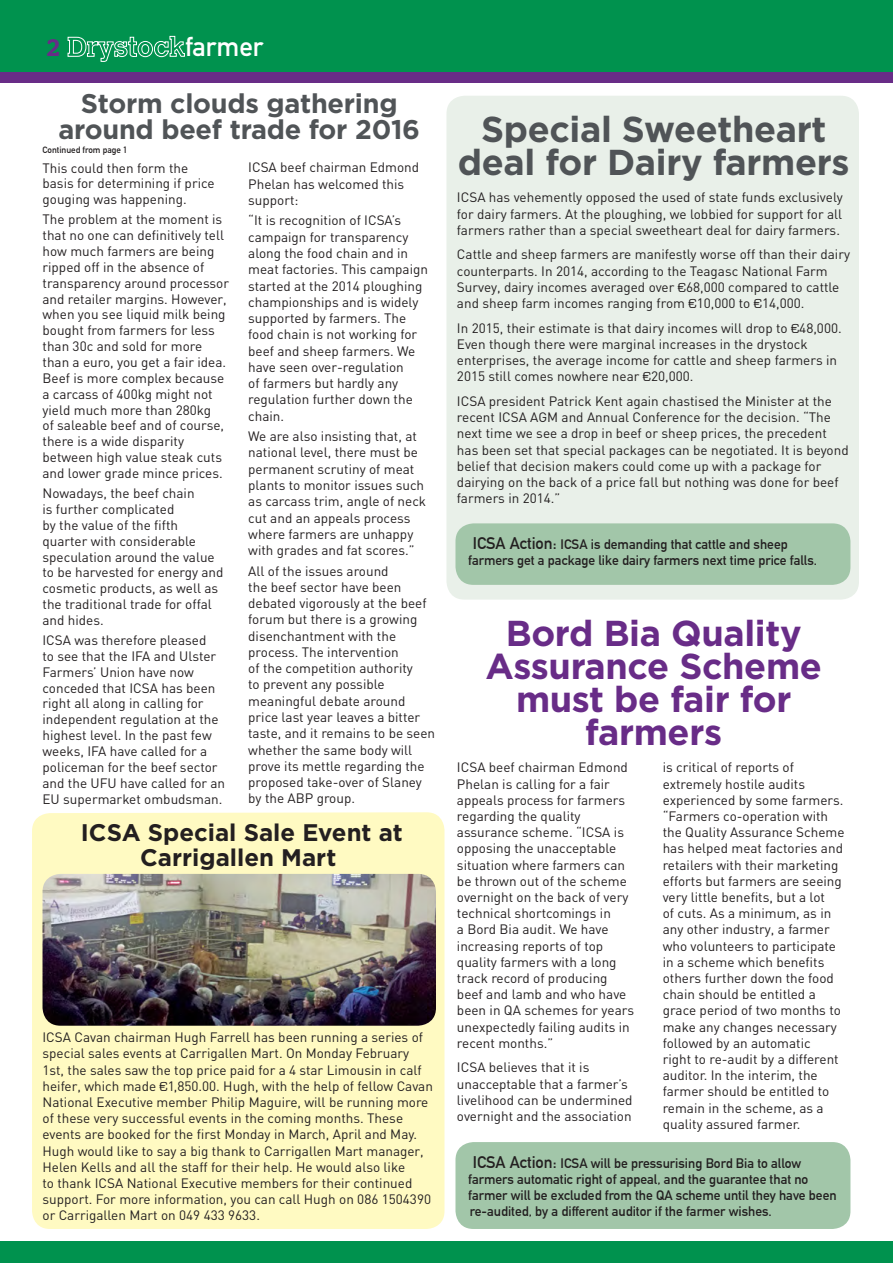
<style>
.page{position:relative;width:893px;height:1263px;background:#fff}
.page>*{position:absolute;margin:0;border:0;box-sizing:border-box;transform-origin:0 0}
.t1{font:700 36px/33px "Gotham";letter-spacing:-.01em;color:#682c87;text-align:center}
.t2{font:700 36px/33px "Gotham";letter-spacing:-.01em;color:#505457;text-align:center}
.t3{font:700 27px/25.5px "Gotham";letter-spacing:-.01em;color:#505457;text-align:center}
.t4{font:27px "DIN Mittelschrift Alternate";color:#fff}
.t5{font:700 27px "Courier";color:#682c87}
.t6{font:700 24px/25.5px "Gotham";color:#231f20;text-align:center}
.t7{font:13.5px/16.2px "DIN";color:#231f20}
.t8{font:700 13.5px/16.2px "DIN Alternate";color:#231f20}
.t9{font:700 9px "DIN Alternate";color:#231f20}
.s1{font-family:"Eurostile"}
.s2{font-size:16.5px}
</style>
<div class="page">
<div style="left:0;top:0;width:893px;height:72px;background:#00924e"></div>
<svg style="left:67px;top:36px;width:118px;height:26px"></svg>
<div style="left:0;top:72px;width:893px;height:11px;background:#682c87"></div>
<div style="left:0;top:1242px;width:893px;height:21px;background:#00924e"></div>
<div style="left:446px;top:96px;width:413px;height:504px;background:#e9f0e9;border-radius:18px"></div>
<div style="left:32px;top:812px;width:412px;height:417px;background:#fffac2"></div>
<div style="left:455px;top:523px;width:395px;height:62px;background:#a2c6a9;border-radius:18px"></div>
<div style="left:455px;top:1142px;width:395px;height:87px;background:#a2c6a9;border-radius:18px"></div>
<img style="left:43px;top:874px;width:393px;height:152px">
<h2 class="t5" style="left:45px;top:26px;width:18px">2</h2>
<h2 class="t4" style="left:185px;top:31px;width:80px">farmer</h2>
<h2 class="t3" style="left:59px;top:91px;width:363px">Storm clouds gathering around beef trade for 2016</h2>
<p class="t9" style="left:43px;top:143px;width:86px">Continued from page 1</p>
<p class="t7" style="left:43px;top:159px;width:174px">This could then form the basis for determining if price gouging was happening.</p>
<p class="t7" style="left:43px;top:211px;width:188px">The problem at the moment is that no one can definitively tell how much farmers are being ripped off in the absence of transparency around processor and retailer margins. However, when you see liquid milk being bought from farmers for less than 30c and sold for more than a euro, you get a fair idea.<br>Beef is more complex because a carcass of 400kg might not yield much more than 280kg<br>of saleable beef and of course, there is a wide disparity between high value steak cuts and lower grade mince prices.</p>
<p class="t7" style="left:43px;top:485px;width:183px">Nowadays, the beef chain<br>is further complicated<br>by the value of the fifth quarter with considerable speculation around the value to be harvested for energy and cosmetic products, as well as the traditional trade for offal and hides.</p>
<p class="t7" style="left:43px;top:632px;width:184px">ICSA was therefore pleased<br>to see that the IFA and Ulster<br>Farmers’ Union have now conceded that ICSA has been right all along in calling for independent regulation at the highest level. In the past few weeks, IFA have called for a policeman for the beef sector and the UFU have called for an<br>EU supermarket ombudsman.</p>
<p class="t7" style="left:248px;top:159px;width:172px">ICSA beef chairman Edmond<br>Phelan has welcomed this support:</p>
<p class="t7" style="left:248px;top:212px;width:181px">“It is recognition of ICSA’s campaign for transparency along the food chain and in meat factories. This campaign started at the 2014 ploughing championships and is widely supported by farmers. The food chain is not working for beef and sheep farmers. We have seen over-regulation<br>of farmers but hardly any regulation further down the chain.</p>
<p class="t7" style="left:248px;top:428px;width:179px">We are also insisting that, at national level, there must be permanent scrutiny of meat plants to monitor issues such as carcass trim, angle of neck cut and an appeals process where farmers are unhappy with grades and fat scores.”</p>
<p class="t7" style="left:248px;top:562px;width:188px">All of the issues around<br>the beef sector have been debated vigorously at the beef forum but there is a growing disenchantment with the process. The intervention<br>of the competition authority<br>to prevent any possible meaningful debate around price last year leaves a bitter taste, and it remains to be seen whether the same body will prove its mettle regarding the proposed take-over of Slaney by the ABP group.</p>
<h3 class="t6" style="left:81px;top:819px;width:323px">ICSA Special Sale Event at<br>Carrigallen Mart</h3>
<p class="t7" style="left:43px;top:1029px;width:392px">ICSA Cavan chairman Hugh Farrell has been running a series of special sales events at Carrigallen Mart. On Monday February 1st, the sales saw the top price paid for a 4 star Limousin in calf heifer, which made <span class="s1">€</span>1,850.00. Hugh, with the help of fellow Cavan National Executive member Philip Maguire, will be running more of these very successful events in the coming months. These events are booked for the first Monday in March, April and May.<br>Hugh would like to say a big thank to Carrigallen Mart manager, Helen Kells and all the staff for their help. He would also like<br>to thank ICSA National Executive members for their continued support. For more information, you can call Hugh on 086 1504390 or Carrigallen Mart on 049 433 9633.</p>
<h1 class="t2" style="left:458px;top:112px;width:393px">Special Sweetheart deal for Dairy farmers</h1>
<p class="t7" style="left:457px;top:189px;width:387px;text-align:justify">ICSA has vehemently opposed the used of state funds exclusively for dairy farmers. At the ploughing, we lobbied for support for all farmers rather than a special sweetheart deal for dairy farmers.</p>
<p class="t7" style="left:457px;top:246px;width:395px">Cattle and sheep farmers are manifestly worse off than their dairy counterparts. In 2014, according to the Teagasc National Farm Survey, dairy incomes averaged over <span class="s1">€</span>68,000 compared to cattle and sheep farm incomes ranging from <span class="s1">€</span>10,000 to <span class="s1">€</span>14,000.</p>
<p class="t7" style="left:457px;top:320px;width:386px">In 2015, their estimate is that dairy incomes will drop to <span class="s1">€</span>48,000.<br>Even though there were marginal increases in the drystock enterprises, the average income for cattle and sheep farmers in 2015 still comes nowhere near <span class="s1">€</span>20,000.</p>
<p class="t7" style="left:457px;top:393px;width:393px">ICSA president Patrick Kent again chastised the Minister at the recent ICSA AGM and Annual Conference for the decision. “The next time we see a drop in beef or sheep prices, the precedent has been set that special packages can be negotiated. It is beyond belief that decision makers could come up with a package for dairying on the back of a price fall but nothing was done for beef farmers in 2014.”</p>
<p class="t8" style="left:468px;top:535px;width:350px;text-indent:5px"><span class="s2">ICSA Action:</span> ICSA is demanding that cattle and sheep farmers get a package like dairy farmers next time price falls.</p>
<h1 class="t1" style="left:485px;top:617px;width:338px">Bord Bia Quality<br>Assurance Scheme must be fair for farmers</h1>
<p class="t7" style="left:457px;top:759px;width:179px">ICSA beef chairman Edmond<br>Phelan is calling for a fair appeals process for farmers regarding the quality assurance scheme. “ICSA is opposing the unacceptable situation where farmers can be thrown out of the scheme overnight on the back of very technical shortcomings in<br>a Bord Bia audit. We have increasing reports of top quality farmers with a long track record of producing beef and lamb and who have been in QA schemes for years unexpectedly failing audits in recent months.”</p>
<p class="t7" style="left:457px;top:1059px;width:177px">ICSA believes that it is unacceptable that a farmer’s livelihood can be undermined overnight and the association</p>
<p class="t7" style="left:663px;top:759px;width:183px">is critical of reports of extremely hostile audits experienced by some farmers. “Farmers co-operation with the Quality Assurance Scheme has helped meat factories and retailers with their marketing efforts but farmers are seeing very little benefits, but a lot<br>of cuts. As a minimum, as in any other industry, a farmer who volunteers to participate in a scheme which benefits others further down the food chain should be entitled a grace period of two months to make any changes necessary followed by an automatic<br>right to re-audit by a different auditor. In the interim, the farmer should be entitled to remain in the scheme, as a quality assured farmer.</p>
<p class="t8" style="left:468px;top:1154px;width:370px;text-indent:5px"><span class="s2">ICSA Action:</span> ICSA will be pressurising Bord Bia to allow farmers automatic right of appeal, and the guarantee that no farmer will be excluded from the QA scheme until they have been re-audited, by a different auditor if the farmer wishes.</p>
</div>
